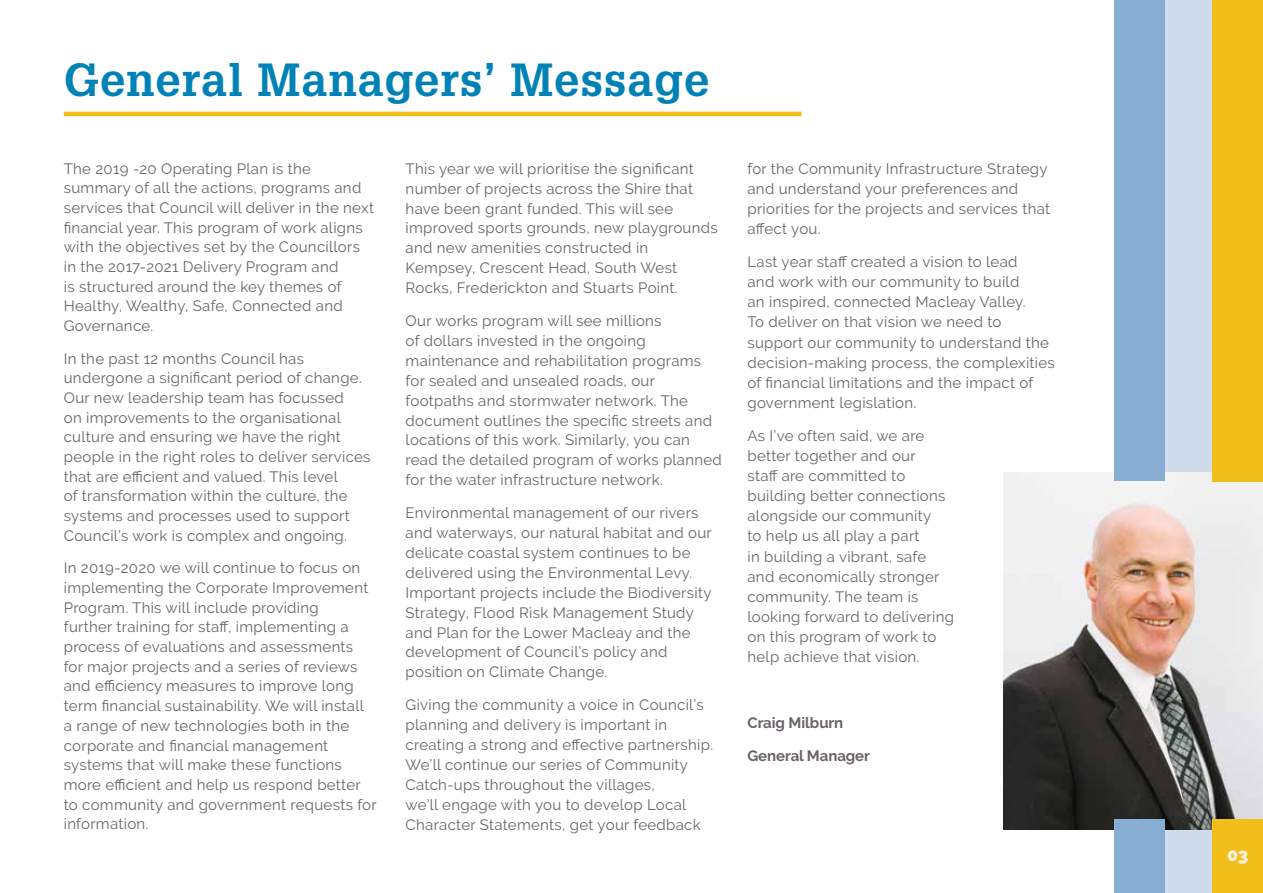
<style>
.page{position:relative;width:1263px;height:893px;background:#fff}
.page>*{position:absolute;margin:0;border:0;box-sizing:border-box;transform-origin:0 0}
.t1{font:700 45.3px "Glypha LT Std";letter-spacing:.02em;color:#0082b7}
.t2{font:900 18px "Raleway";color:#fdf1da}
.t3{font:15px/19.6px "Raleway";letter-spacing:.02em;color:#6a636a}
.t4{font:700 15px/32.8px "Raleway";letter-spacing:-.005em;color:#6a636a}
</style>
<div class="page">
<div style="left:1139px;top:0;width:99px;height:893px;background:#d0dceb"></div>
<img style="left:1003px;top:472px;width:260px;height:357px">
<div style="left:1212px;top:820px;width:51px;height:73px;background:#f2be1a"></div>
<div style="left:1114px;top:820px;width:50px;height:73px;background:#87aed2"></div>
<div style="left:1114px;top:0;width:50px;height:481px;background:#87aed2"></div>
<div style="left:1212px;top:0;width:51px;height:481px;background:#f2be1a"></div>
<hr style="left:64px;top:112px;width:737px;height:4px;background:#f2be1a">
<h1 class="t1" style="left:64px;top:52px;width:647px">General Managers’ Message</h1>
<p class="t3" style="left:64px;top:158px;width:312px">The 2019 -20 Operating Plan is the summary of all the actions, programs and services that Council will deliver in the next financial year. This program of work aligns with the objectives set by the Councillors in the 2017-2021 Delivery Program and<br>is structured around the key themes of Healthy, Wealthy, Safe, Connected and Governance.</p>
<p class="t3" style="left:64px;top:348px;width:308px">In the past 12 months Council has undergone a significant period of change.<br>Our new leadership team has focussed<br>on improvements to the organisational culture and ensuring we have the right people in the right roles to deliver services that are efficient and valued. This level<br>of transformation within the culture, the systems and processes used to support Council’s work is complex and ongoing.</p>
<p class="t3" style="left:64px;top:558px;width:314px">In 2019-2020 we will continue to focus on implementing the Corporate Improvement Program. This will include providing<br>further training for staff, implementing a process of evaluations and assessments<br>for major projects and a series of reviews and efficiency measures to improve long term financial sustainability. We will install<br>a range of new technologies both in the corporate and financial management systems that will make these functions more efficient and help us respond better to community and government requests for information.</p>
<p class="t3" style="left:406px;top:158px;width:314px">This year we will prioritise the significant number of projects across the Shire that have been grant funded. This will see improved sports grounds, new playgrounds and new amenities constructed in Kempsey, Crescent Head, South West Rocks, Frederickton and Stuarts Point.</p>
<p class="t3" style="left:406px;top:311px;width:318px">Our works program will see millions<br>of dollars invested in the ongoing maintenance and rehabilitation programs for sealed and unsealed roads, our footpaths and stormwater network. The document outlines the specific streets and locations of this work. Similarly, you can read the detailed program of works planned for the water infrastructure network.</p>
<p class="t3" style="left:406px;top:503px;width:308px">Environmental management of our rivers and waterways, our natural habitat and our delicate coastal system continues to be delivered using the Environmental Levy.<br>Important projects include the Biodiversity Strategy, Flood Risk Management Study and Plan for the Lower Macleay and the development of Council’s policy and position on Climate Change.</p>
<p class="t3" style="left:406px;top:695px;width:309px">Giving the community a voice in Council’s planning and delivery is important in creating a strong and effective partnership.<br>We’ll continue our series of Community Catch-ups throughout the villages,<br>we’ll engage with you to develop Local Character Statements, get your feedback</p>
<p class="t3" style="left:747px;top:159px;width:304px;line-height:20.1px">for the Community Infrastructure Strategy and understand your preferences and priorities for the projects and services that affect you.</p>
<p class="t3" style="left:747px;top:252px;width:309px;line-height:20.1px">Last year staff created a vision to lead<br>and work with our community to build<br>an inspired, connected Macleay Valley.<br>To deliver on that vision we need to support our community to understand the decision-making process, the complexities of financial limitations and the impact of government legislation.</p>
<p class="t3" style="left:747px;top:425px;width:208px;line-height:20.1px">As I’ve often said, we are better together and our<br>staff are committed to building better connections alongside our community<br>to help us all play a part<br>in building a vibrant, safe and economically stronger community. The team is looking forward to delivering on this program of work to help achieve that vision.</p>
<p class="t4" style="left:747px;top:706px;width:124px">Craig Milburn<br>General Manager</p>
<p class="t2" style="left:1227px;top:845px;width:23px">03</p>
</div>
